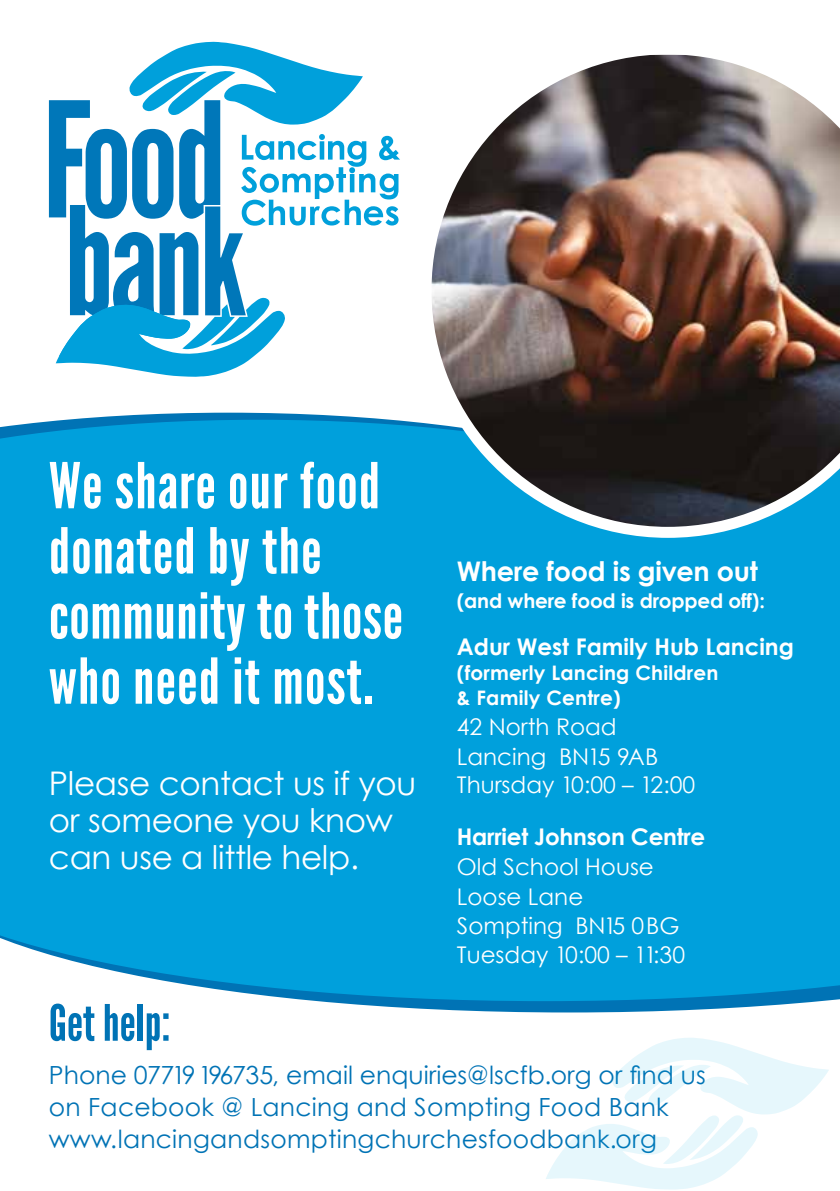
<style>
.page{position:relative;width:840px;height:1191px;background:#fff}
.page>*{position:absolute;margin:0;border:0;box-sizing:border-box;transform-origin:0 0}
.t1{font:63px/65.2px "League Gothic";letter-spacing:.015em;color:#fff}
.t2{font:50px "League Gothic";color:#0073b5}
.t3{font:32.6px/37px "Century Gothic";letter-spacing:-.01em;color:#fff}
.t4{font:700 27px "Century Gothic";letter-spacing:-.01em;color:#fff}
.t5{font:25px/32px "Century Gothic";letter-spacing:.01em;color:#0073b5}
.t6{font:23px/29.2px "Century Gothic";color:#fff}
.t7{font:700 23px "Century Gothic";color:#fff}
.t8{font:700 20px/24.6px "Century Gothic";letter-spacing:.01em;color:#fff}
.t9{font:700 20px "Century Gothic";letter-spacing:-.01em;color:#fff}
.s1{font-family:"Century Gothic Pro"}
</style>
<div class="page">
<svg style="left:317px;top:1001px;width:504px;height:11px;fill:#0073b5"></svg>
<div style="left:0;top:445px;width:839px;height:466px;background:#00a0dc"></div>
<svg style="left:0;top:420px;width:420px;height:25px;fill:#00a0dc"></svg>
<svg style="left:0;top:911px;width:839px;height:90px;fill:#00a0dc"></svg>
<img style="left:420px;top:54px;width:419px;height:484px">
<svg style="left:49px;top:42px;width:351px;height:335px"></svg>
<svg style="left:546px;top:1038px;width:282px;height:151px"></svg>
<h1 class="t1" style="left:49px;top:453px;width:355px">We share our food donated by the community to those who need it most.</h1>
<h3 class="t3" style="left:49px;top:764px;width:369px">Please contact us if you or someone you know can use a little help.</h3>
<p class="t4" style="left:456px;top:554px;width:302px">Where food is given out</p>
<p class="t9" style="left:456px;top:588px;width:309px">(and where food is dropped off):</p>
<p class="t7" style="left:456px;top:632px;width:338px">Adur West Family Hub Lancing</p>
<p class="t8" style="left:456px;top:660px;width:263px">(formerly Lancing Children &amp; Family Centre)</p>
<p class="t6" style="left:456px;top:712px;width:240px">42 North Road<br>Lancing BN15 9AB<br>Thursday 10<span class="s1">:</span>00 – 12<span class="s1">:0</span>0</p>
<p class="t7" style="left:456px;top:822px;width:250px">Harriet Johnson Centre</p>
<p class="t6" style="left:456px;top:852px;width:230px">Old School House<br>Loose Lane<br>Sompting BN15 0BG<br>Tuesday 10<span class="s1">:</span>00 – 11<span class="s1">:</span>30</p>
<h2 class="t2" style="left:49px;top:993px;width:123px">Get help:</h2>
<p class="t5" style="left:49px;top:1058px;width:658px">Phone 07719 196735, email enquiries@lscfb.org or find us on Facebook @ Lancing and Sompting Food Bank www.lancingandsomptingchurchesfoodbank.org</p>
</div>
